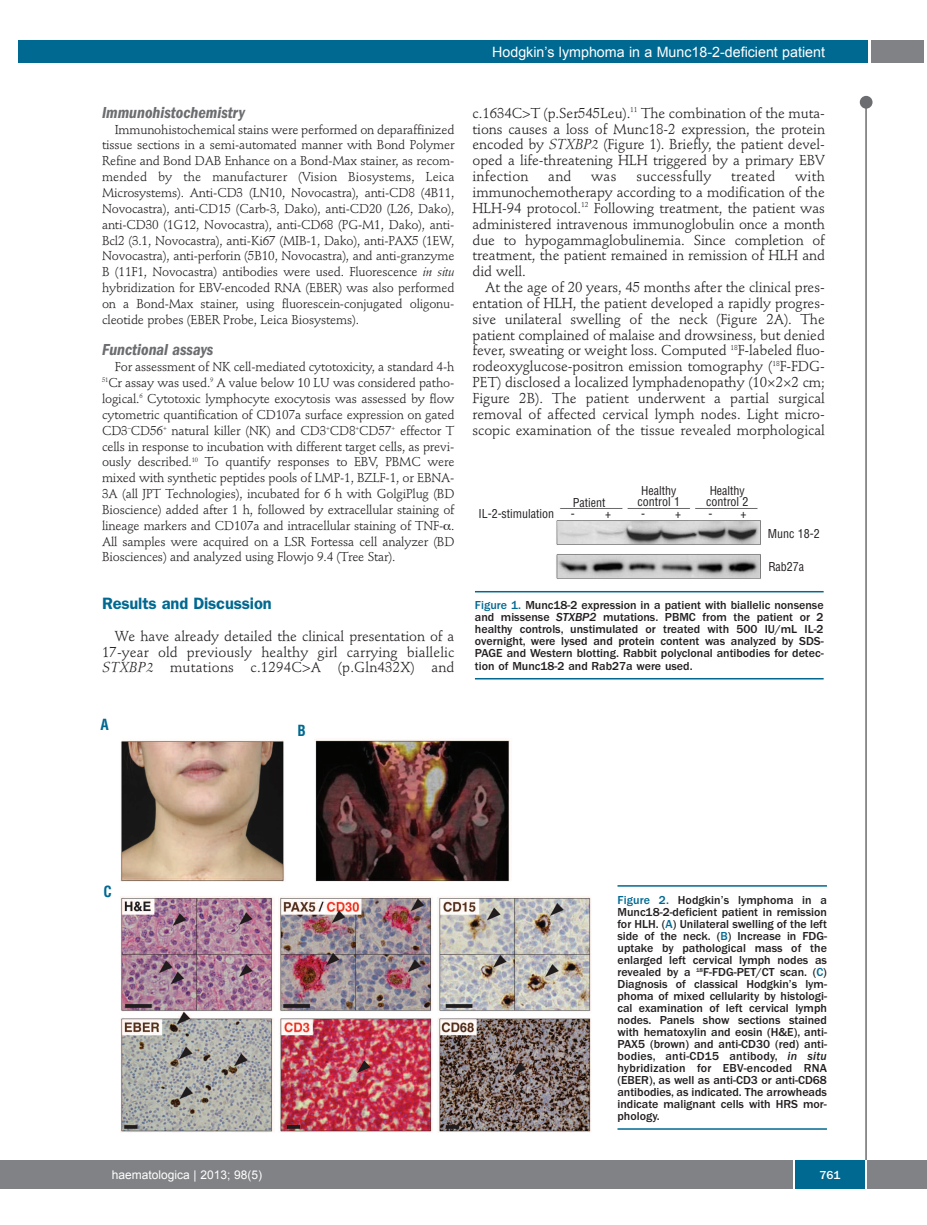
<style>
.page{position:relative;width:927px;height:1225px;background:#fff}
.page>*{position:absolute;margin:0;border:0;box-sizing:border-box;transform-origin:0 0}
.t1{font:italic 600 condensed 16.5px "Franklin Gothic";color:#6c6d70}
.t2{font:600 16.5px "Franklin Gothic";letter-spacing:-.01em;color:#006991}
.t3{font:700 condensed 15px "Helvetica";color:#006991}
.t4{font:14.25px/15.9px "Stempel Schneidler";letter-spacing:-.005em;color:#231f20;text-align:justify}
.t5{font:14.25px "Arial";color:#fff}
.t6{font:14.25px "Stempel Schneidler";letter-spacing:.015em;color:#231f20}
.t7{font:12.75px/15.9px "Stempel Schneidler";letter-spacing:-.015em;color:#231f20;text-align:justify}
.t8{font:500 12px/12px "Franklin Gothic";color:#231f20;text-align:justify}
.t9{font:condensed 12px "Helvetica";color:#231f20}
.t10{font:12px "Arial";color:#fff}
.t11{font:500 12px "Franklin Gothic";color:#fff}
.s1{font-style:italic}
.s2{color:#006991}
</style>
<div class="page">
<div style="left:860px;top:96px;width:12px;height:13px;background:#6c6d70;border-radius:50%"></div>
<hr style="left:865px;top:98px;width:2px;height:1062px;background:#6c6d70">
<div style="left:871px;top:40px;width:52px;height:22px;background:#808285"></div>
<div style="left:18px;top:40px;width:849px;height:22px;background:#006991"></div>
<div style="left:17px;top:1160px;width:910px;height:28px;background:#808285"></div>
<div style="left:795px;top:1160px;width:70px;height:28px;background:#006991"></div>
<hr style="left:793px;top:1160px;width:2px;height:28px;background:#fff">
<hr style="left:865px;top:1160px;width:2px;height:28px;background:#fff">
<div style="left:0;top:1160px;width:17px;height:28px;background:#808285"></div>
<img style="left:556px;top:508px;width:205px;height:71px">
<hr style="left:475px;top:591px;width:349px;height:1px;background:#006991">
<hr style="left:475px;top:678px;width:349px;height:1px;background:#006991">
<img style="left:120px;top:738px;width:471px;height:395px">
<hr style="left:617px;top:885px;width:210px;height:1px;background:#006991">
<hr style="left:617px;top:1128px;width:210px;height:1px;background:#006991">
<p class="t5" style="left:492px;top:44px;width:334px">Hodgkin’s lymphoma in a Munc18-2-deficient patient</p>
<p class="t1" style="left:102px;top:106px;width:144px">Immunohistochemistry</p>
<p class="t7" style="left:102px;top:122px;width:354px;text-indent:13px">Immunohistochemical stains were performed on deparaffinized tissue sections in a semi-automated manner with Bond Polymer Refine and Bond DAB Enhance on a Bond-Max stainer, as recom&shy;mended by the manufacturer (Vision Biosystems, Leica Microsystems). Anti-CD3 (LN10, Novocastra), anti-CD8 (4B11, Novocastra), anti-CD15 (Carb-3, Dako), anti-CD20 (L26, Dako), anti-CD30 (1G12, Novocastra), anti-CD68 (PG-M1, Dako), anti-Bcl2 (3.1, Novocastra), anti-Ki67 (MIB-1, Dako), anti-PAX5 (1EW, Novocastra), anti-perforin (5B10, Novocastra), and anti-granzyme B (11F1, Novocastra) antibodies were used. Fluorescence <span class="s1">in situ </span>hybridization for EBV-encoded RNA (EBER) was also performed on a Bond-Max stainer, using fluorescein-conjugated oligonu&shy;cleotide probes (EBER Probe, Leica Biosystems).</p>
<p class="t1" style="left:102px;top:344px;width:113px">Functional assays</p>
<p class="t7" style="left:102px;top:360px;width:354px;text-indent:13px">For assessment of NK cell-mediated cytotoxicity, a standard 4-h <sup>51</sup>Cr assay was used.<sup>9</sup> A value below 10 LU was considered patho&shy;logical.<sup>6</sup> Cytotoxic lymphocyte exocytosis was assessed by flow cytometric quantification of CD107a surface expression on gated CD3<sup>–</sup>CD56<sup>+</sup> natural killer (NK) and CD3<sup>+</sup>CD8<sup>+</sup>CD57<sup>+</sup> effector T cells in response to incubation with different target cells, as previ&shy;ously described.<sup>10</sup> To quantify responses to EBV, PBMC were mixed with synthetic peptides pools of LMP-1, BZLF-1, or EBNA-3A (all JPT Technologies), incubated for 6 h with GolgiPlug (BD Bioscience) added after 1 h, followed by extracellular staining of lineage markers and CD107a and intracellular staining of TNF- .<br>All samples were acquired on a LSR Fortessa cell analyzer (BD Biosciences) and analyzed using Flowjo 9.4 (Tree Star).</p>
<p class="t2" style="left:102px;top:597px;width:171px">Results and Discussion</p>
<p class="t4" style="left:102px;top:629px;width:354px;text-indent:13px">We have already detailed the clinical presentation of a 17-year old previously healthy girl carrying biallelic <span class="s1">STXBP2</span> mutations c.1294C&gt;A (p.Gln432X) and</p>
<p class="t3" style="left:101px;top:716px;width:10px">A</p>
<p class="t3" style="left:298px;top:721px;width:10px">B</p>
<p class="t4" style="left:472px;top:106px;width:354px">c.1634C&gt;T (p.Ser545Leu).<sup>11</sup> The combination of the muta&shy;tions causes a loss of Munc18-2 expression, the protein encoded by <span class="s1">STXBP2</span> (Figure 1). Briefly, the patient devel&shy;oped a life-threatening HLH triggered by a primary EBV infection</p>
<p class="t4" style="left:472px;top:170px;width:354px;text-indent:323px">with immunochemotherapy according to a modification of the HLH-94 protocol.<sup>12</sup> Following treatment, the patient was administered intravenous immunoglobulin once a month due to hypogammaglobulinemia. Since completion of treatment, the patient remained in remission of HLH and did well.</p>
<p class="t4" style="left:472px;top:280px;width:354px;text-indent:13px">At the age of 20 years, 45 months after the clinical pres&shy;entation of HLH, the patient developed a rapidly progres&shy;sive unilateral swelling of the neck (Figure 2A). The patient complained of malaise and drowsiness, but denied fever, sweating or weight loss. Computed <sup>18</sup>F-labeled fluo&shy;rodeoxyglucose-positron emission tomography (<sup>18</sup>F-FDG-PET) disclosed a localized lymphadenopathy (10×2×2 cm; Figure 2B). The patient underwent a partial surgical removal of affected cervical lymph nodes. Light micro&shy;scopic examination of the tissue revealed morphological</p>
<p class="t4" style="left:548px;top:170px;width:25px">and</p>
<p class="t4" style="left:591px;top:170px;width:27px">was</p>
<p class="t6" style="left:636px;top:170px;width:77px">successfully</p>
<p class="t6" style="left:731px;top:170px;width:46px">treated</p>
<p class="t9" style="left:573px;top:495px;width:34px">Patient</p>
<p class="t9" style="left:641px;top:484px;width:37px">Healthy</p>
<p class="t9" style="left:710px;top:484px;width:37px">Healthy</p>
<p class="t9" style="left:637px;top:494px;width:44px">control 1</p>
<p class="t9" style="left:706px;top:494px;width:44px">control 2</p>
<p class="t9" style="left:478px;top:507px;width:77px">IL-2-stimulation</p>
<p class="t9" style="left:571px;top:507px;width:5px">-</p>
<p class="t9" style="left:605px;top:507px;width:7px">+</p>
<p class="t9" style="left:641px;top:507px;width:5px">-</p>
<p class="t9" style="left:675px;top:507px;width:7px">+</p>
<p class="t9" style="left:708px;top:507px;width:40px">- +</p>
<p class="t9" style="left:768px;top:526px;width:53px">Munc 18-2</p>
<p class="t9" style="left:768px;top:560px;width:37px">Rab27a</p>
<p class="t8" style="left:475px;top:600px;width:350px"><span class="s2">Figure 1.</span> Munc18-2 expression in a patient with biallelic nonsense and missense <span class="s1">STXBP2</span> mutations. PBMC from the patient or 2 healthy controls, unstimulated or treated with 500 IU/mL IL-2 overnight, were lysed and protein content was analyzed by SDS-PAGE and Western blotting. Rabbit polyclonal antibodies for detec&shy;tion of Munc18-2 and Rab27a were used.</p>
<p class="t3" style="left:103px;top:883px;width:10px">C</p>
<p class="t8" style="left:617px;top:894px;width:211px"><span class="s2">Figure 2.</span> Hodgkin’s lymphoma in a Munc18-2-deficient patient in remission for HLH. (<span class="s2">A</span>) Unilateral swelling of the left side of the neck. (<span class="s2">B</span>) Increase in FDG&shy;uptake by pathological mass of the enlarged left cervical lymph nodes as revealed by a <sup>18</sup>F-FDG-PET/CT scan. (<span class="s2">C</span>)<br>Diagnosis of classical Hodgkin’s lym&shy;phoma of mixed cellularity by histologi&shy;cal examination of left cervical lymph nodes. Panels show sections stained with hematoxylin and eosin (H&amp;E), anti-PAX5 (brown) and anti-CD30 (red) anti&shy;bodies, anti-CD15 antibody, <span class="s1">in situ </span>hybridization for EBV-encoded RNA (EBER), as well as anti-CD3 or anti-CD68 antibodies, as indicated. The arrowheads indicate malignant cells with HRS mor&shy;phology.</p>
<p class="t10" style="left:112px;top:1168px;width:152px">haematologica | 2013; 98(5)</p>
<p class="t11" style="left:819px;top:1171px;width:23px">761</p>
</div>
